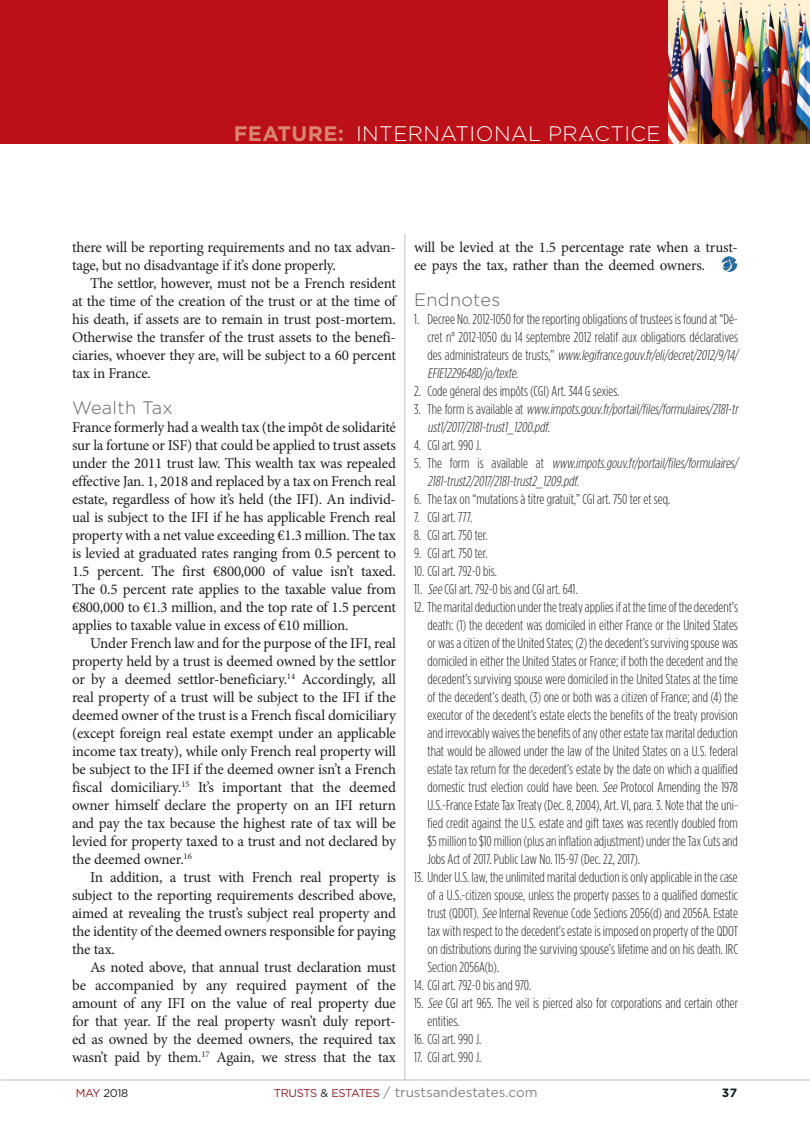
<style>
.page{position:relative;width:810px;height:1134px;background:#fff}
.page>*{position:absolute;margin:0;border:0;box-sizing:border-box;transform-origin:0 0}
.t1{font:300 21px "Gotham";letter-spacing:.02em;color:#fff}
.Subhead{font:300 18px "Gotham";letter-spacing:.02em;color:#636366}
.BODY__Minion{font:15px/18px "Minion Pro";letter-spacing:-.015em;color:#231f20;text-align:justify}
.BODY__NO_INDENT{font:15px/18px "Minion Pro";letter-spacing:-.015em;color:#231f20;text-align:justify}
.Endnotes{font:300 14.25px/18px "Gotham Condensed";color:#231f20}
.Endnotes-2{font:italic 300 14.25px/18px "Gotham Condensed";color:#231f20}
.t2{font:13.5px "Gotham";color:#808285}
.t3{font:700 12px "Gotham";color:#101a21}
.t4{font:11.25px "Gotham";letter-spacing:-.03em;color:#231f20}
.s1{font-weight:700;color:#da856c}
.s2{color:#911f23}
.s3{font-size:11.25px;color:#911f23}
.s4{font-size:11.25px;color:#231f20}
.s5{font-style:italic}
.s6{font-style:normal}
</style>
<div class="page">
<div style="left:0;top:0;width:810px;height:144px;background:#bb1018"></div>
<img style="left:668px;top:0;width:142px;height:144px">
<hr style="left:1px;top:1080px;width:809px;height:1px;background:#bcbdc0">
<img style="left:721px;top:256px;width:17px;height:16px">
<hr style="left:405px;top:234px;width:1px;height:846px;background:#bcbdc0">
<p class="t1" style="left:234px;top:121px;width:428px"><span class="s1">FEATURE:</span> INTERNATIONAL PRACTICE</p>
<p class="BODY__Minion" style="left:72px;top:238px;width:325px">there will be reporting requirements and no tax advan&shy;tage, but no disadvantage if it’s done properly.</p>
<p class="BODY__Minion" style="left:72px;top:274px;width:325px;text-indent:18px">The settlor, however, must not be a French resident at the time of the creation of the trust or at the time of his death, if assets are to remain in trust post-mortem.<br>Otherwise the transfer of the trust assets to the benefi&shy;ciaries, whoever they are, will be subject to a 60 percent tax in France.</p>
<p class="Subhead" style="left:72px;top:396px;width:102px">Wealth Tax</p>
<p class="BODY__NO_INDENT" style="left:72px;top:418px;width:326px">France formerly had a wealth tax (the impôt de solidarité sur la fortune or ISF) that could be applied to trust assets under the 2011 trust law. This wealth tax was repealed effective Jan. 1, 2018 and replaced by a tax on French real estate, regardless of how it’s held (the IFI). An individ&shy;ual is subject to the IFI if he has applicable French real property with a net value exceeding €1.3 million. The tax is levied at graduated rates ranging from 0.5 percent to 1.5 percent. The first €800,000 of value isn’t taxed.<br>The 0.5 percent rate applies to the taxable value from €800,000 to €1.3 million, and the top rate of 1.5 percent applies to taxable value in excess of €10 million.</p>
<p class="BODY__Minion" style="left:72px;top:634px;width:326px;text-indent:18px">Under French law and for the purpose of the IFI, real property held by a trust is deemed owned by the settlor or by a deemed settlor-beneficiary.<sup>14</sup> Accordingly, all real property of a trust will be subject to the IFI if the deemed owner of the trust is a French fiscal domiciliary (except foreign real estate exempt under an applicable income tax treaty), while only French real property will be subject to the IFI if the deemed owner isn’t a French fiscal domiciliary.<sup>15</sup> It’s important that the deemed owner himself declare the property on an IFI return and pay the tax because the highest rate of tax will be levied for property taxed to a trust and not declared by the deemed owner.<sup>16</sup></p>
<p class="BODY__Minion" style="left:72px;top:868px;width:325px;text-indent:18px">In addition, a trust with French real property is subject to the reporting requirements described above, aimed at revealing the trust’s subject real property and the identity of the deemed owners responsible for paying the tax.</p>
<p class="BODY__Minion" style="left:72px;top:958px;width:325px;text-indent:18px">As noted above, that annual trust declaration must be accompanied by any required payment of the amount of any IFI on the value of real property due for that year. If the real property wasn’t duly report&shy;ed as owned by the deemed owners, the required tax wasn’t paid by them.<sup>17</sup> Again, we stress that the tax</p>
<p class="t4" style="left:76px;top:1086px;width:54px"><span class="s2">MAY</span> 2018</p>
<p class="t2" style="left:274px;top:1084px;width:265px"><span class="s3">TRUSTS</span> <span class="s4">&amp;</span> <span class="s3">ESTATES</span> / trustsandestates.com</p>
<p class="t3" style="left:722px;top:1085px;width:17px">37</p>
<p class="BODY__Minion" style="left:414px;top:238px;width:326px">will be levied at the 1.5 percentage rate when a trust&shy;ee pays the tax, rather than the deemed owners.</p>
<p class="Subhead" style="left:414px;top:288px;width:88px">Endnotes</p>
<p class="Endnotes" style="left:428px;top:310px;width:315px;text-indent:-14px">1. Decree No. 2012-1050 for the reporting obligations of trustees is found at “Dé&shy;cret n° 2012-1050 du 14 septembre 2012 relatif aux obligations déclaratives d e s a d m i n i s t r a t e u r s d e t r u s t s , ” <span class="s5">www.legifrance.gouv.fr/eli/decret/2012/9/14/ EFIE1229648D/jo/texte.</span></p>
<p class="Endnotes" style="left:414px;top:382px;width:207px">2. Code géneral des impôts (CGI) Art. 344 G sexies.</p>
<p class="Endnotes-2" style="left:428px;top:400px;width:315px;text-indent:-14px"><span class="s6">3 . T h e f o r m i s a v a i l a b l e a t</span> www.impots.gouv.fr/portail/files/formulaires/2181-tr ust1/2017/2181-trust1_ 1200.pdf<span class="s6">.</span></p>
<p class="Endnotes" style="left:414px;top:436px;width:69px">4. CGI art. 990 J.</p>
<p class="Endnotes-2" style="left:428px;top:454px;width:315px;text-indent:-14px"><span class="s6">5 . T h e f o r m i s a v a i l a b l e a t</span> www.impots.gouv.fr/portail/files/formulaires/<br>2181-trust2/2017/2181-trust2_ 1209.pdf<span class="s6">.</span></p>
<p class="Endnotes" style="left:414px;top:490px;width:258px">6. The tax on “mutations à titre gratuit,” CGI art. 750 ter et seq.</p>
<p class="Endnotes" style="left:414px;top:508px;width:60px">7. CGI art. 777.</p>
<p class="Endnotes" style="left:414px;top:526px;width:75px">8. CGI art. 750 ter.</p>
<p class="Endnotes" style="left:414px;top:544px;width:75px">9. CGI art. 750 ter.</p>
<p class="Endnotes" style="left:414px;top:562px;width:84px">10. CGI art. 792-0 bis.</p>
<p class="Endnotes" style="left:414px;top:580px;width:165px">11. <span class="s5">See</span>CGI art. 792-0 bis and CGI art. 641.</p>
<p class="Endnotes" style="left:428px;top:598px;width:312px;text-align:justify;text-indent:-14px">12. The marital deduction under the treaty applies if at the time of the decedent’s death: (1) the decedent was domiciled in either France or the United States or was a citizen of the United States; (2) the decedent’s surviving spouse was domiciled in either the United States or France; if both the decedent and the decedent’s surviving spouse were domiciled in the United States at the time of the decedent’s death, (3) one or both was a citizen of France; and (4) the executor of the decedent’s estate elects the benefits of the treaty provision and irrevocably waives the benefits of any other estate tax marital deduction that would be allowed under the law of the United States on a U.S. federal estate tax return for the decedent’s estate by the date on which a qualified domestic trust election could have been. <span class="s5">See</span> Protocol Amending the 1978<br>U.S.-France Estate Tax Treaty (Dec. 8, 2004), Art. VI, para. 3. Note that the uni&shy;fied credit against the U.S. estate and gift taxes was recently doubled from $5 million to $10 million (plus an inflation adjustment) under the Tax Cuts and Jobs Act of 2017. Public Law No. 115-97 (Dec. 22, 2017).</p>
<p class="Endnotes" style="left:428px;top:868px;width:312px;text-align:justify;text-indent:-14px">13. Under U.S. law, the unlimited marital deduction is only applicable in the case of a U.S.-citizen spouse, unless the property passes to a qualified domestic trust (QDOT). <span class="s5">See</span>Internal Revenue Code Sections 2056(d) and 2056A. Estate tax with respect to the decedent’s estate is imposed on property of the QDOT on distributions during the surviving spouse’s lifetime and on his death. IRC Section 2056A(b).</p>
<p class="Endnotes" style="left:414px;top:976px;width:119px">14. CGI art. 792-0 bis and 970.</p>
<p class="Endnotes" style="left:428px;top:994px;width:312px;text-indent:-14px">15. <span class="s5">See</span>CGI art 965. The veil is pierced also for corporations and certain other entities.</p>
<p class="Endnotes" style="left:414px;top:1030px;width:69px">16. CGI art. 990 J.</p>
<p class="Endnotes" style="left:414px;top:1048px;width:69px">17. CGI art. 990 J.</p>
</div>
